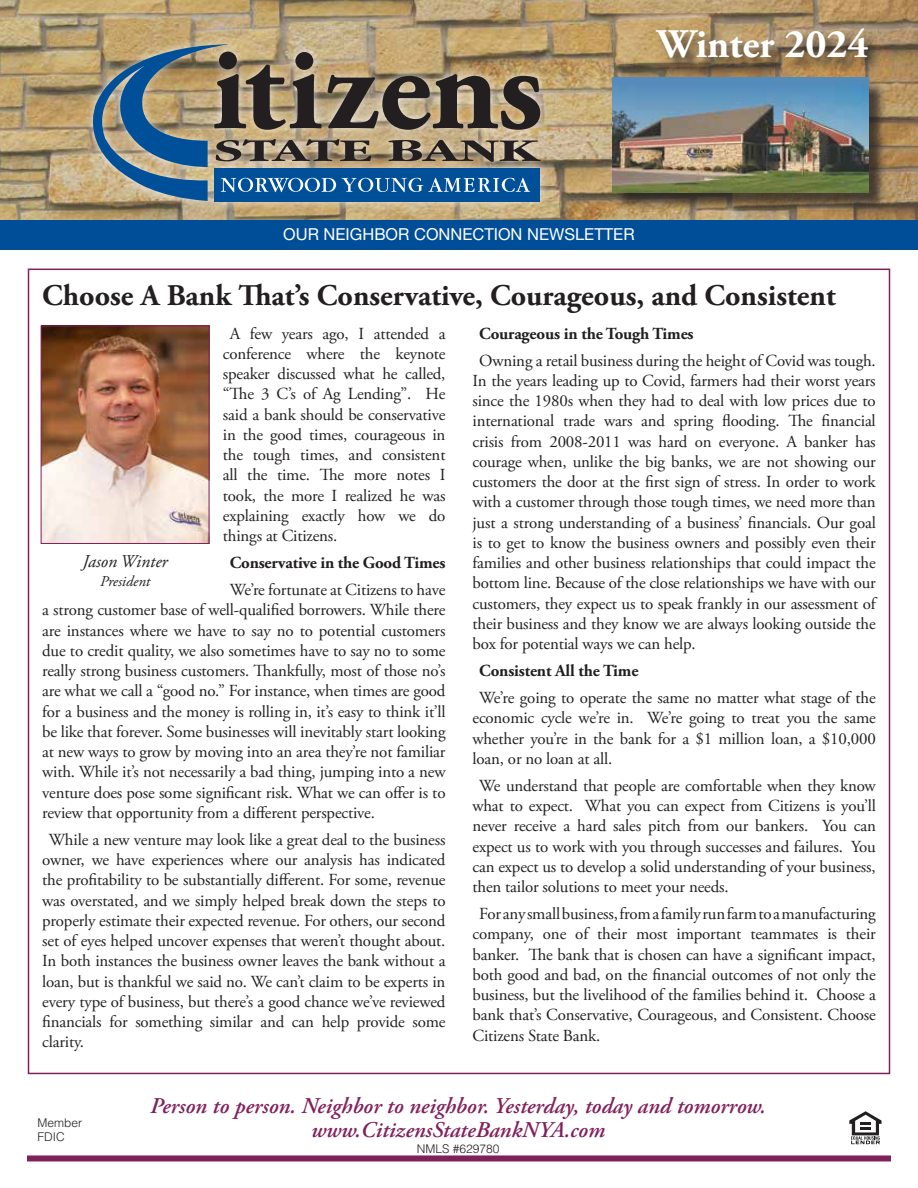
<style>
.page{position:relative;width:918px;height:1188px;background:#fff}
.page>*{position:absolute;margin:0;border:0;box-sizing:border-box;transform-origin:0 0}
.t1{font:700 40.5px "Adobe Garamond Pro";color:#fff}
.t2{font:700 30px "Adobe Garamond Pro";color:#231f20}
.t3{font:italic 600 22.5px/24px "Adobe Garamond Pro";color:#81215c;text-align:center}
.t4{font:italic 18px "Adobe Garamond Pro";color:#231f20}
.t5{font:16.8px/20.2px "Adobe Garamond Pro";letter-spacing:-.01em;color:#231f20;text-align:justify}
.t6{font:700 16.8px "Adobe Garamond Pro";letter-spacing:-.01em;color:#231f20}
.t7{font:16.5px "Helvetica Neue LT Std";color:#fff}
.t8{font:italic 15px "Adobe Garamond Pro";color:#231f20}
.t9{font:300 12px/13.5px "Helvetica LT Std";color:#231f20}
</style>
<div class="page">
<img style="left:43px;top:328px;width:164px;height:214px">
<div style="left:41px;top:326px;width:168px;height:218px;border:1px solid #81205c"></div>
<img style="left:0;top:0;width:918px;height:220px">
<div style="left:83px;top:35px;width:467px;height:176px;background:#fff;opacity:.75"></div>
<div style="left:214px;top:169px;width:326px;height:33px;background:#005099"></div>
<svg style="left:78px;top:42px;width:463px;height:159px;background:#7b7f77"></svg>
<div style="left:0;top:220px;width:918px;height:30px;background:#014e98"></div>
<div style="left:615px;top:80px;width:272px;height:131px;background:#231f20;opacity:.75"></div>
<img style="left:612px;top:78px;width:257px;height:114px">
<svg style="left:851px;top:1144px;width:29px;height:1px"></svg>
<svg style="left:849px;top:1111px;width:33px;height:33px"></svg>
<div style="left:656px;top:28px;width:226px;height:45px;background:#231f20;opacity:.75"></div>
<div style="left:27px;top:1155px;width:864px;height:6px;background:#81215c"></div>
<h1 class="t1" style="left:657px;top:21px;width:213px">Winter 2024</h1>
<p class="t7" style="left:283px;top:224px;width:353px">OUR NEIGHBOR CONNECTION NEWSLETTER</p>
<h2 class="t2" style="left:42px;top:278px;width:795px">Choose A Bank That’s Conservative, Courageous, and Consistent</h2>
<p class="t5" style="left:223px;top:324px;width:224px;text-indent:7px">A few years ago, I attended a conference where the keynote speaker discussed what he called, “The 3 C’s of Ag Lending”. He said a bank should be conservative in the good times, courageous in the tough times, and consistent all the time. The more notes I took, the more I realized he was explaining exactly how we do things at Citizens.</p>
<p class="t6" style="left:230px;top:553px;width:217px">Conservative in the Good Times</p>
<p class="t5" style="left:42px;top:580px;width:405px;text-indent:187px">We’re fortunate at Citizens to have a strong customer base of well-qualified borrowers. While there are instances where we have to say no to potential customers due to credit quality, we also sometimes have to say no to some really strong business customers. Thankfully, most of those no’s are what we call a “good no.” For instance, when times are good for a business and the money is rolling in, it’s easy to think it’ll be like that forever. Some businesses will inevitably start looking at new ways to grow by moving into an area they’re not familiar with. While it’s not necessarily a bad thing, jumping into a new venture does pose some significant risk. What we can offer is to review that opportunity from a different perspective.</p>
<p class="t5" style="left:42px;top:830px;width:405px;text-indent:7px">While a new venture may look like a great deal to the business owner, we have experiences where our analysis has indicated the profitability to be substantially different. For some, revenue was overstated, and we simply helped break down the steps to properly estimate their expected revenue. For others, our second set of eyes helped uncover expenses that weren’t thought about.<br>In both instances the business owner leaves the bank without a loan, but is thankful we said no. We can’t claim to be experts in every type of business, but there’s a good chance we’ve reviewed financials for something similar and can help provide some clarity.</p>
<p class="t6" style="left:479px;top:323px;width:216px">Courageous in the Tough Times</p>
<p class="t5" style="left:473px;top:351px;width:405px;text-indent:7px">Owning a retail business during the height of Covid was tough.<br>In the years leading up to Covid, farmers had their worst years since the 1980s when they had to deal with low prices due to international trade wars and spring flooding. The financial crisis from 2008-2011 was hard on everyone. A banker has courage when, unlike the big banks, we are not showing our customers the door at the first sign of stress. In order to work with a customer through those tough times, we need more than just a strong understanding of a business’ financials. Our goal is to get to know the business owners and possibly even their families and other business relationships that could impact the bottom line. Because of the close relationships we have with our customers, they expect us to speak frankly in our assessment of their business and they know we are always looking outside the box for potential ways we can help.</p>
<p class="t6" style="left:479px;top:661px;width:161px">Consistent All the Time</p>
<p class="t5" style="left:473px;top:688px;width:405px;text-indent:7px">We’re going to operate the same no matter what stage of the economic cycle we’re in. We’re going to treat you the same whether you’re in the bank for a $1 million loan, a $10,000 loan, or no loan at all.</p>
<p class="t5" style="left:473px;top:776px;width:405px;text-indent:7px">We understand that people are comfortable when they know what to expect. What you can expect from Citizens is you’ll never receive a hard sales pitch from our bankers. You can expect us to work with you through successes and failures. You can expect us to develop a solid understanding of your business, then tailor solutions to meet your needs.</p>
<p class="t5" style="left:473px;top:904px;width:405px;text-indent:7px">For any small business, from a family run farm to a manufacturing company, one of their most important teammates is their banker. The bank that is chosen can have a significant impact, both good and bad, on the financial outcomes of not only the business, but the livelihood of the families behind it. Choose a bank that’s Conservative, Courageous, and Consistent. Choose Citizens State Bank.</p>
<p class="t4" style="left:83px;top:551px;width:87px">Jason Winter</p>
<p class="t8" style="left:100px;top:572px;width:52px">President</p>
<p class="t9" style="left:38px;top:1116px;width:46px">Member<br>FDIC</p>
<h3 class="t3" style="left:150px;top:1094px;width:617px">Person to person. Neighbor to neighbor. Yesterday, today and tomorrow. www.CitizensStateBankNYA.com</h3>
<p class="t9" style="left:417px;top:1142px;width:84px">NMLS #629780</p>
</div>
